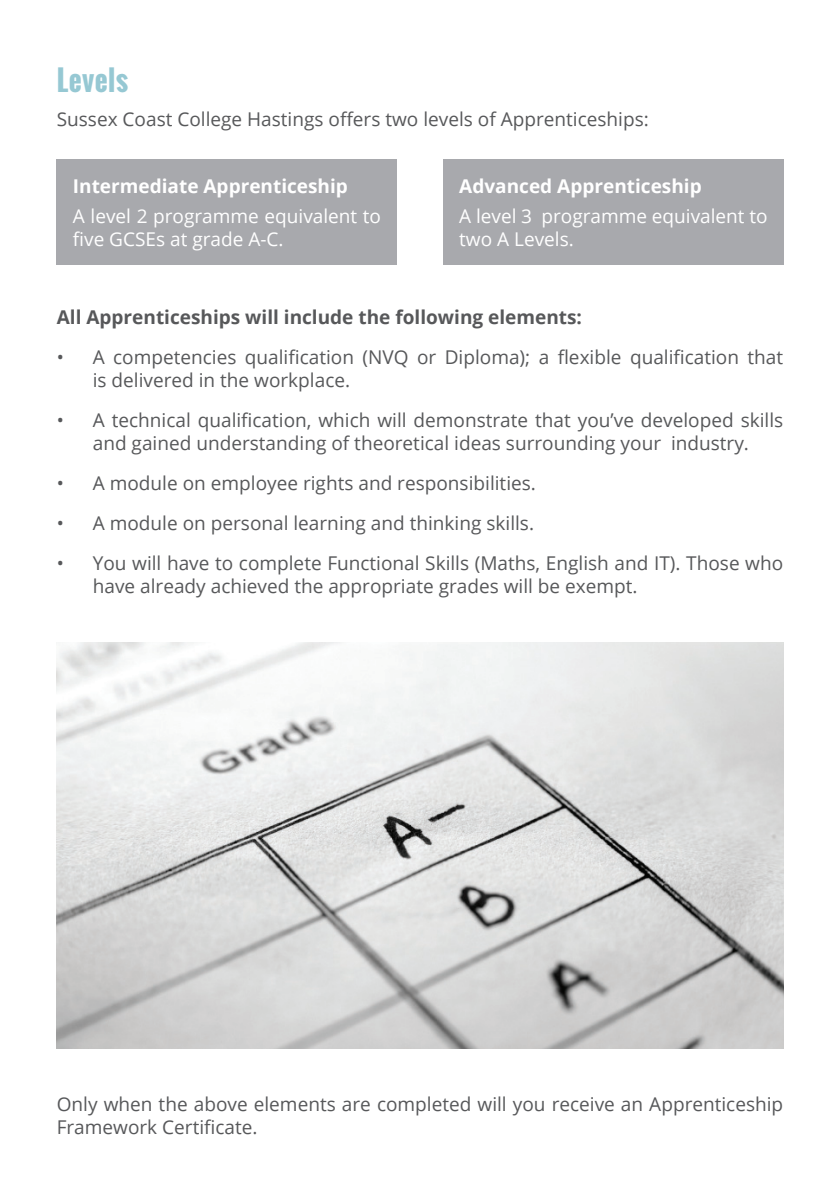
<style>
.page{position:relative;width:840px;height:1191px;background:#fff}
.page>*{position:absolute;margin:0;border:0;box-sizing:border-box;transform-origin:0 0}
.t1{font:700 28px "Oswald";letter-spacing:.02em;color:#96c8d3}
.t2{font:19px/22.8px "Open Sans";color:#57585a}
.t3{font:19px/22.8px "Open Sans";color:#fff}
.t4{font:700 19px "Open Sans";color:#57585a}
.t5{font:700 19px "Open Sans";color:#fff}
</style>
<div class="page">
<div style="left:443px;top:159px;width:340px;height:106px;background:#a8a9ad"></div>
<div style="left:57px;top:159px;width:340px;height:106px;background:#a8a9ad"></div>
<img style="left:57px;top:642px;width:725px;height:406px">
<p class="t1" style="left:57px;top:59px;width:73px">Levels</p>
<p class="t2" style="left:57px;top:108px;width:593px">Sussex Coast College Hastings offers two levels of Apprenticeships:</p>
<p class="t5" style="left:73px;top:173px;width:276px">Intermediate Apprenticeship</p>
<p class="t3" style="left:73px;top:204px;width:309px">A level 2 programme equivalent to five GCSEs at grade A-C.</p>
<p class="t5" style="left:459px;top:173px;width:244px">Advanced Apprenticeship</p>
<p class="t3" style="left:459px;top:204px;width:309px">A level 3 programme equivalent to two A Levels.</p>
<p class="t4" style="left:57px;top:304px;width:526px">All Apprenticeships will include the following elements:</p>
<p class="t2" style="left:93px;top:345px;width:691px;text-indent:-36px">• A competencies qualification (NVQ or Diploma); a flexible qualification that is delivered in the workplace.</p>
<p class="t2" style="left:57px;top:408px;width:727px;text-align:center">• A technical qualification, which will demonstrate that you’ve developed skills and gained understanding of theoretical ideas surrounding your industry.</p>
<p class="t2" style="left:57px;top:471px;width:480px">• A module on employee rights and responsibilities.</p>
<p class="t2" style="left:57px;top:511px;width:478px">• A module on personal learning and thinking skills.</p>
<p class="t2" style="left:93px;top:551px;width:691px;text-indent:-36px">• You will have to complete Functional Skills (Maths, English and IT). Those who have already achieved the appropriate grades will be exempt.</p>
<p class="t2" style="left:57px;top:1092px;width:727px">Only when the above elements are completed will you receive an Apprenticeship<br>Framework Certificate.</p>
</div>
